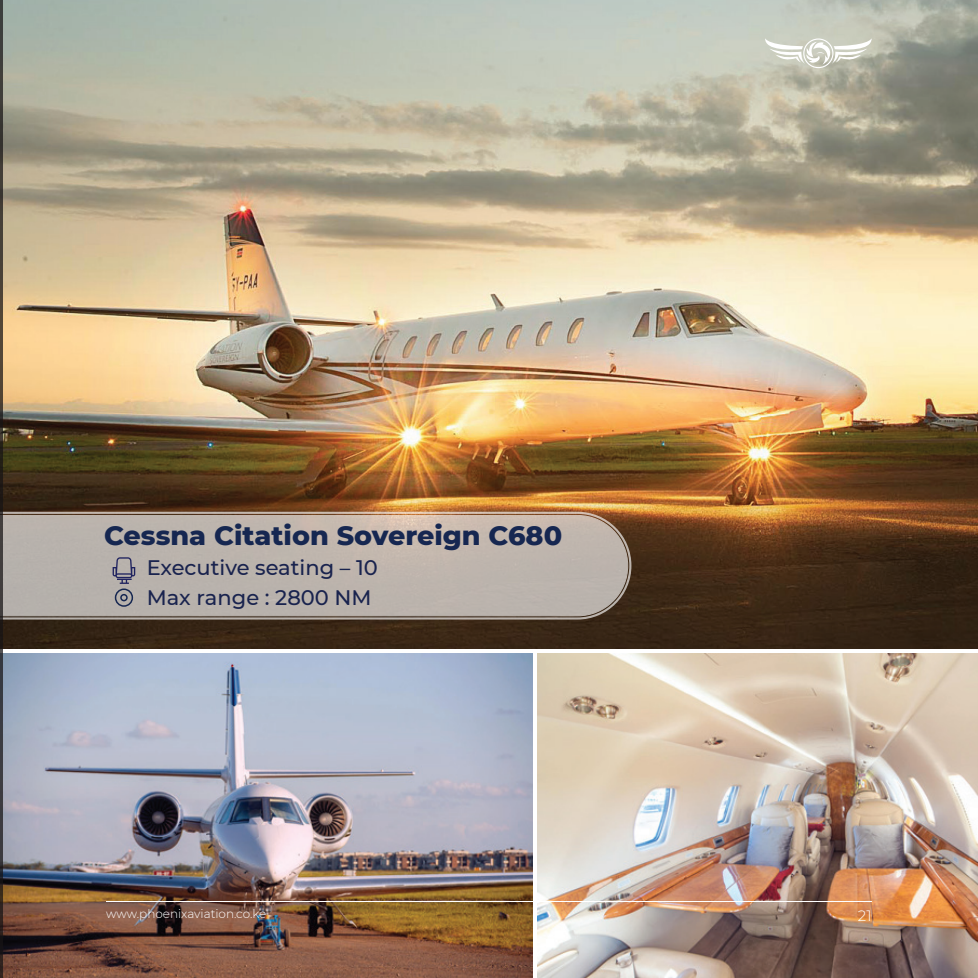
<style>
.page{position:relative;width:978px;height:978px;background:#fff}
.page>*{position:absolute;margin:0;border:0;box-sizing:border-box;transform-origin:0 0}
.t1{font:800 27px "Montserrat";color:#162751}
.t2{font:500 21px/30px "Montserrat";color:#19234e}
.t3{font:300 15px "Montserrat";color:#fff}
.t4{font:300 12px "Montserrat";color:#fff}
</style>
<div class="page">
<img style="left:3px;top:0;width:975px;height:649px">
<svg style="left:3px;top:512px;width:628px;height:108px;background:#8f7c6c"></svg>
<svg style="left:3px;top:515px;width:625px;height:101px;background:#b4a79d"></svg>
<svg style="left:3px;top:517px;width:623px;height:97px;background:#bbb2ab"></svg>
<img style="left:538px;top:653px;width:440px;height:325px">
<img style="left:3px;top:653px;width:530px;height:325px">
<svg style="left:113px;top:557px;width:22px;height:27px"></svg>
<svg style="left:765px;top:38px;width:107px;height:30px"></svg>
<div style="left:115px;top:588px;width:18px;height:19px;border:2px solid #162751;border-radius:50%"></div>
<div style="left:120px;top:594px;width:8px;height:7px;border:2px solid #162751;border-radius:50%"></div>
<hr style="left:106px;top:901px;width:766px;height:1px;background:#fff">
<hr style="left:0;top:0;width:3px;height:978px;background:#171415">
<p class="t1" style="left:104px;top:516px;width:459px">Cessna Citation Sovereign C680</p>
<p class="t2" style="left:147px;top:552px;width:233px">Executive seating – 10<br>Max range : 2800 NM</p>
<p class="t4" style="left:106px;top:905px;width:162px">www.phoenixaviation.co.ke</p>
<p class="t3" style="left:858px;top:905px;width:15px">21</p>
</div>
